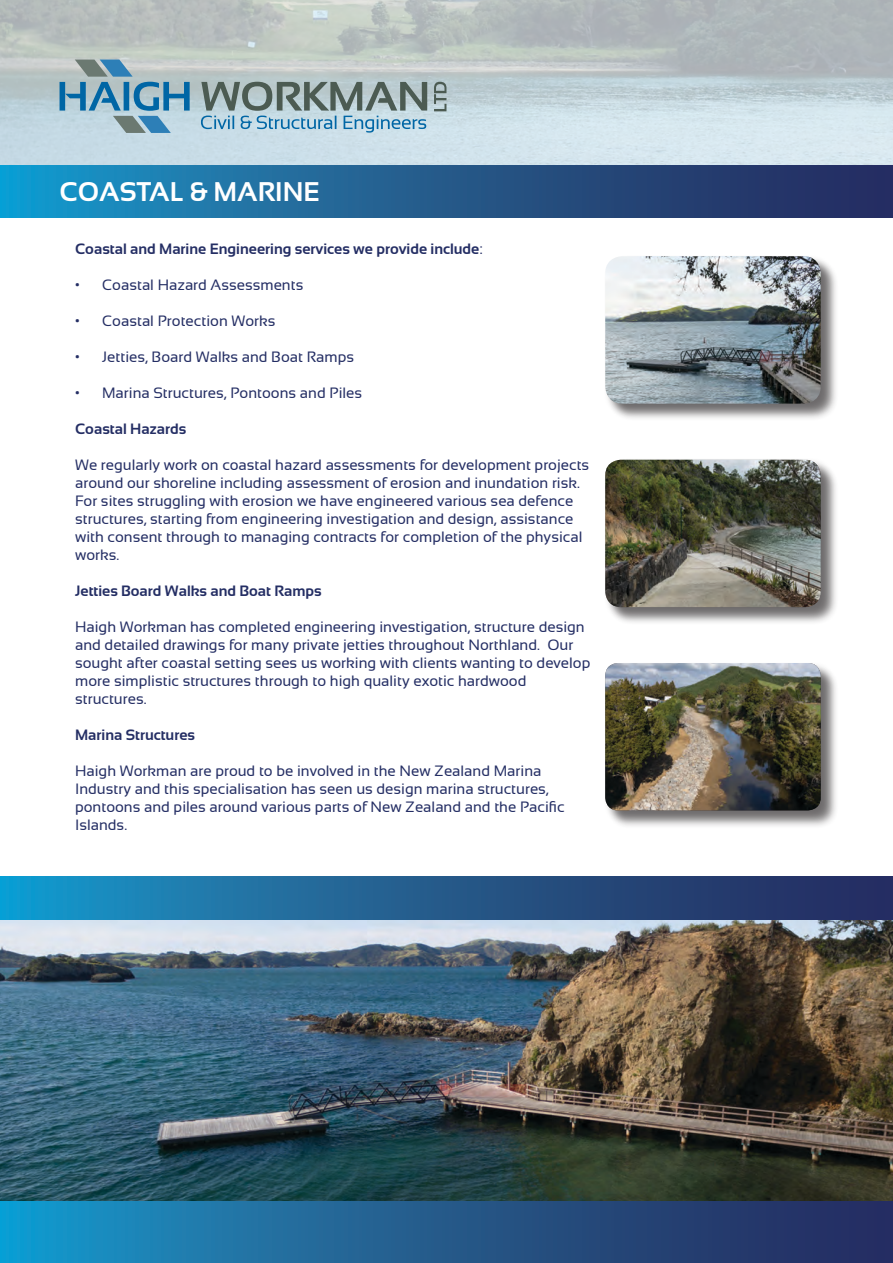
<style>
.page{position:relative;width:893px;height:1263px;background:#fff}
.page>*{position:absolute;margin:0;border:0;box-sizing:border-box;transform-origin:0 0}
.t1{font:700 27px "Sansation";color:#fff}
.t2{font:15px/18px "Sansation";color:#242e64}
.t3{font:700 15px "Sansation";color:#242e64}
.s1{font-weight:400}
</style>
<div class="page">
<img style="left:0;top:920px;width:893px;height:281px">
<div style="left:0;top:876px;width:893px;height:44px;background:linear-gradient(to right,#1a96c7,#292457)"></div>
<div style="left:0;top:1201px;width:893px;height:62px;background:linear-gradient(to right,#1a96c7,#292457)"></div>
<img style="left:0;top:0;width:893px;height:165px">
<div style="left:0;top:165px;width:893px;height:53px;background:linear-gradient(to right,#1a96c7,#292457)"></div>
<svg style="left:60px;top:60px;width:130px;height:73px;background:#8cb0c1"></svg>
<svg style="left:201px;top:82px;width:226px;height:51px;background:#94adb4"></svg>
<svg style="left:434px;top:82px;width:12px;height:29px"></svg>
<div style="left:603px;top:254px;width:232px;height:164px;background:#231f20;opacity:.35"></div>
<img style="left:605px;top:256px;width:216px;height:148px">
<div style="left:603px;top:457px;width:232px;height:164px;background:#231f20;opacity:.35"></div>
<img style="left:605px;top:460px;width:216px;height:147px">
<div style="left:603px;top:661px;width:232px;height:163px;background:#231f20;opacity:.35"></div>
<img style="left:605px;top:663px;width:216px;height:147px">
<p class="t1" style="left:60px;top:177px;width:262px">COASTAL &amp; MARINE</p>
<p class="t3" style="left:75px;top:240px;width:409px">Coastal and Marine Engineering services we provide include<span class="s1">:</span></p>
<p class="t2" style="left:75px;top:276px;width:230px">• Coastal Hazard Assessments</p>
<p class="t2" style="left:75px;top:312px;width:202px">• Coastal Protection Works</p>
<p class="t2" style="left:75px;top:348px;width:281px">• Jetties, Board Walks and Boat Ramps</p>
<p class="t2" style="left:75px;top:384px;width:289px">• Marina Structures, Pontoons and Piles</p>
<p class="t3" style="left:75px;top:420px;width:113px">Coastal Hazards</p>
<p class="t2" style="left:75px;top:456px;width:516px">We regularly work on coastal hazard assessments for development projects</p>
<p class="t2" style="left:75px;top:474px;width:506px">around our shoreline including assessment of erosion and inundation risk.</p>
<p class="t2" style="left:75px;top:492px;width:500px">For sites struggling with erosion we have engineered various sea defence</p>
<p class="t2" style="left:75px;top:510px;width:500px">structures, starting from engineering investigation and design, assistance</p>
<p class="t2" style="left:75px;top:528px;width:509px">with consent through to managing contracts for completion of the physical</p>
<p class="t2" style="left:75px;top:546px;width:46px">works.</p>
<p class="t3" style="left:75px;top:582px;width:248px">Jetties Board Walks and Boat Ramps</p>
<p class="t2" style="left:75px;top:618px;width:517px">Haigh Workman has completed engineering investigation, structure design and detailed drawings for many private jetties throughout Northland. Our sought after coastal setting sees us working with clients wanting to develop more simplistic structures through to high quality exotic hardwood</p>
<p class="t2" style="left:75px;top:690px;width:73px">structures.</p>
<p class="t3" style="left:75px;top:726px;width:121px">Marina Structures</p>
<p class="t2" style="left:75px;top:762px;width:468px">Haigh Workman are proud to be involved in the New Zealand Marina</p>
<p class="t2" style="left:75px;top:780px;width:491px">Industry and this specialisation has seen us design marina structures, pontoons and piles around various parts of New Zealand and the Pacific<br>Islands.</p>
</div>
